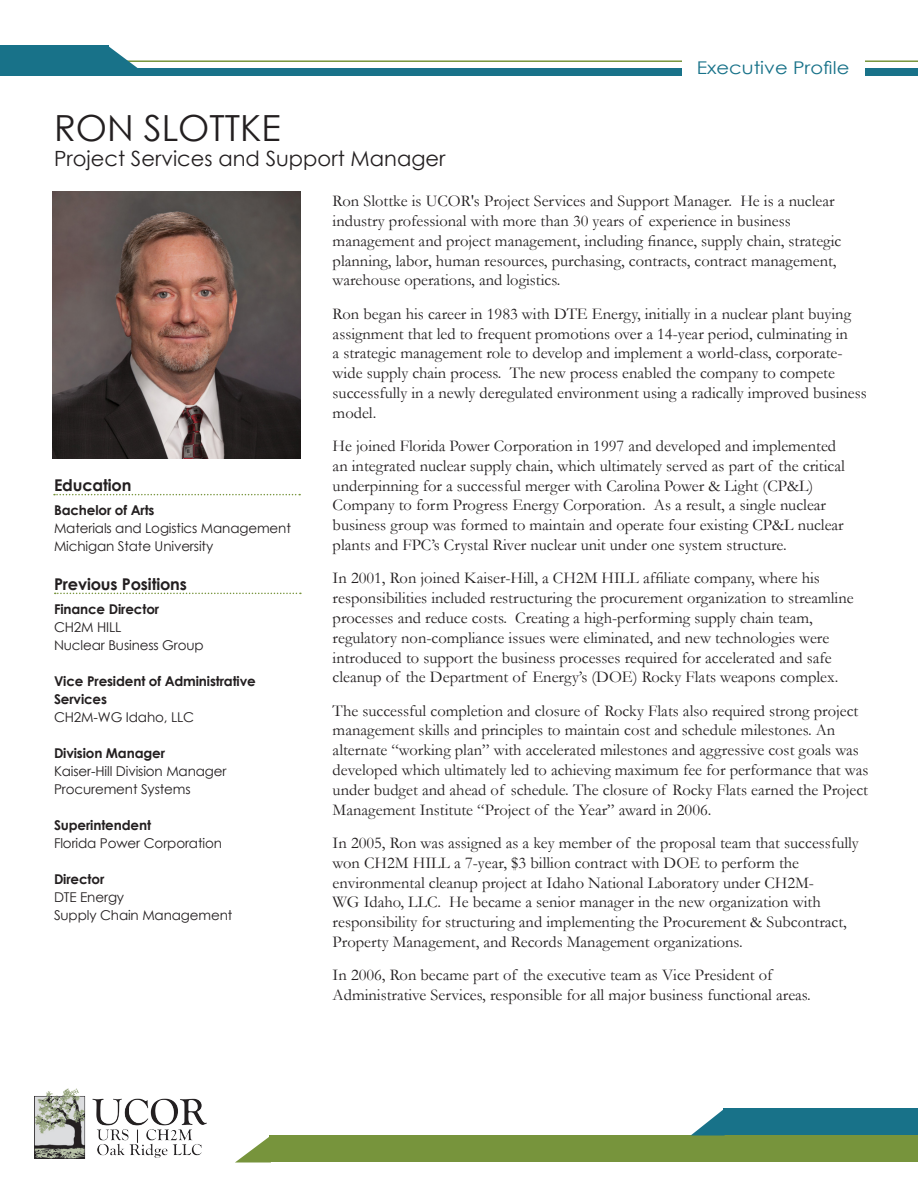
<style>
.page{position:relative;width:918px;height:1188px;background:#fff}
.page>*{position:absolute;margin:0;border:0;box-sizing:border-box;transform-origin:0 0}
.t1{font:36px "Century Gothic";color:#231f20}
.t2{font:21px "Century Gothic";color:#231f20}
.t3{font:17.55px "Century Gothic";color:#187289;scale:1.11 1}
.t4{font:16.5px/19.8px "Garamond";color:#231f20}
.t5{font:700 16.2px "Century Gothic";letter-spacing:-.01em;color:#231f20}
.t6{font:13.5px "Century Gothic";letter-spacing:-.01em;color:#231f20}
.t7{font:700 13.5px/18px "Century Gothic";letter-spacing:-.01em;color:#231f20}
</style>
<div class="page">
<hr style="left:114px;top:60px;width:804px;height:2px;background:#77943c">
<div style="left:0;top:45px;width:108px;height:27px;background:#187289"></div>
<svg style="left:108px;top:45px;width:35px;height:23px"></svg>
<img style="left:35px;top:1088px;width:171px;height:71px">
<div style="left:0;top:68px;width:918px;height:8px;background:#187289"></div>
<img style="left:53px;top:191px;width:248px;height:268px">
<div style="left:270px;top:1136px;width:648px;height:26px;background:#77943c"></div>
<svg style="left:235px;top:1136px;width:35px;height:26px"></svg>
<div style="left:723px;top:1108px;width:195px;height:28px;background:#187289"></div>
<svg style="left:691px;top:1110px;width:34px;height:26px"></svg>
<div style="left:682px;top:44px;width:182px;height:46px;background:#fff"></div>
<svg style="left:54px;top:494px;width:246px;height:1px"></svg>
<svg style="left:55px;top:593px;width:246px;height:1px"></svg>
<p class="t3" style="left:697px;top:56px;width:139px">Executive Profile</p>
<p class="t1" style="left:54px;top:103px;width:228px">RON SLOTTKE</p>
<p class="t2" style="left:54px;top:144px;width:393px">Project Services and Support Manager</p>
<p class="t4" style="left:333px;top:191px;width:510px">Ron Slottke is UCOR's Project Services and Support Manager. He is a nuclear industry professional with more than 30 years of experience in business management and project management, including finance, supply chain, strategic planning, labor, human resources, purchasing, contracts, contract management, warehouse operations, and logistics.</p>
<p class="t4" style="left:333px;top:303px;width:536px">Ron began his career in 1983 with DTE Energy, initially in a nuclear plant buying assignment that led to frequent promotions over a 14-year period, culminating in<br>a strategic management role to develop and implement a world-class, corporate&shy;wide supply chain process. The new process enabled the company to compete successfully in a newly deregulated environment using a radically improved business model.</p>
<p class="t4" style="left:333px;top:436px;width:514px">He joined Florida Power Corporation in 1997 and developed and implemented an integrated nuclear supply chain, which ultimately served as part of the critical underpinning for a successful merger with Carolina Power &amp; Light (CP&amp;L)<br>Company to form Progress Energy Corporation. As a result, a single nuclear business group was formed to maintain and operate four existing CP&amp;L nuclear plants and FPC’s Crystal River nuclear unit under one system structure.</p>
<p class="t4" style="left:333px;top:568px;width:523px">In 2001, Ron joined Kaiser-Hill, a CH2M HILL affiliate company, where his responsibilities included restructuring the procurement organization to streamline processes and reduce costs. Creating a high-performing supply chain team, regulatory non-compliance issues were eliminated, and new technologies were introduced to support the business processes required for accelerated and safe cleanup of the Department of Energy’s (DOE) Rocky Flats weapons complex.</p>
<p class="t4" style="left:333px;top:700px;width:537px">The successful completion and closure of Rocky Flats also required strong project management skills and principles to maintain cost and schedule milestones. An alternate “working plan” with accelerated milestones and aggressive cost goals was developed which ultimately led to achieving maximum fee for performance that was under budget and ahead of schedule. The closure of Rocky Flats earned the Project Management Institute “Project of the Year” award in 2006.</p>
<p class="t4" style="left:333px;top:832px;width:528px">In 2005, Ron was assigned as a key member of the proposal team that successfully won CH2M HILL a 7-year, $3 billion contract with DOE to perform the environmental cleanup project at Idaho National Laboratory under CH2M-<br>WG Idaho, LLC. He became a senior manager in the new organization with responsibility for structuring and implementing the Procurement &amp; Subcontract, Property Management, and Records Management organizations.</p>
<p class="t4" style="left:333px;top:965px;width:480px">In 2006, Ron became part of the executive team as Vice President of<br>Administrative Services, responsible for all major business functional areas.</p>
<p class="t5" style="left:54px;top:473px;width:79px">Education</p>
<p class="t7" style="left:54px;top:500px;width:102px">Bachelor of Arts</p>
<p class="t6" style="left:54px;top:518px;width:238px">Materials and Logistics Management</p>
<p class="t6" style="left:54px;top:536px;width:161px">Michigan State University</p>
<p class="t5" style="left:54px;top:572px;width:135px">Previous Positions</p>
<p class="t7" style="left:54px;top:599px;width:107px">Finance Director</p>
<p class="t6" style="left:54px;top:617px;width:69px">CH2M HILL</p>
<p class="t6" style="left:54px;top:635px;width:151px">Nuclear Business Group</p>
<p class="t7" style="left:54px;top:671px;width:203px">Vice President of Administrative<br>Services</p>
<p class="t6" style="left:54px;top:707px;width:142px">CH2M-WG Idaho, LLC</p>
<p class="t7" style="left:54px;top:743px;width:113px">Division Manager</p>
<p class="t6" style="left:54px;top:761px;width:174px">Kaiser-Hill Division Manager</p>
<p class="t6" style="left:54px;top:779px;width:138px">Procurement Systems</p>
<p class="t7" style="left:54px;top:815px;width:99px">Superintendent</p>
<p class="t6" style="left:54px;top:833px;width:170px">Florida Power Corporation</p>
<p class="t7" style="left:54px;top:869px;width:52px">Director</p>
<p class="t6" style="left:54px;top:887px;width:72px">DTE Energy</p>
<p class="t6" style="left:54px;top:905px;width:180px">Supply Chain Management</p>
</div>
